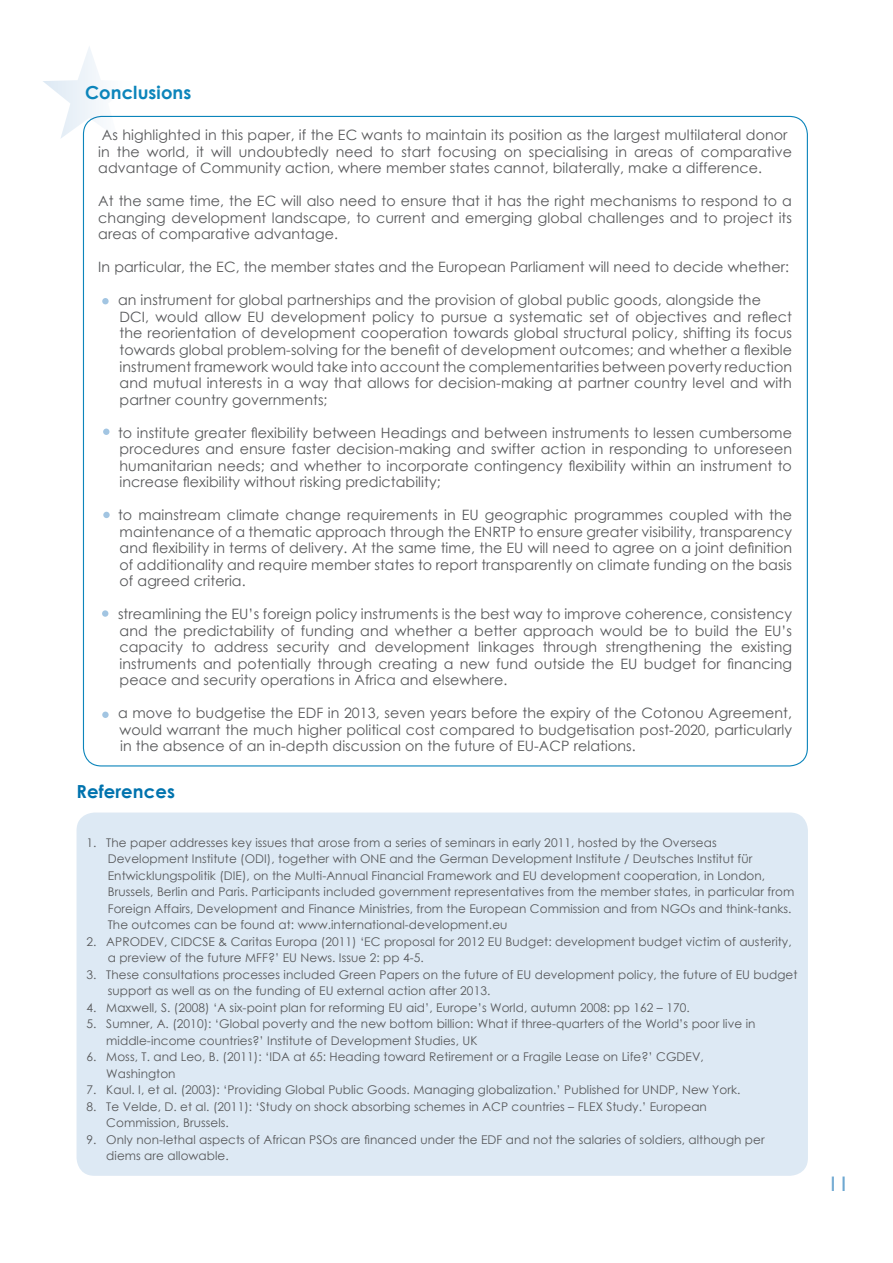
<style>
.page{position:relative;width:893px;height:1263px;background:#fff}
.page>*{position:absolute;margin:0;border:0;box-sizing:border-box;transform-origin:0 0}
.t1{font:21px "Gill Sans";color:#6da7d1}
.t2{font:700 18px "Century Gothic";letter-spacing:.005em;color:#0c85bb}
.t3{font:700 18px "Century Gothic";letter-spacing:.005em;color:#0073ae}
.t4{font:14.25px/16.5px "Century Gothic";letter-spacing:.005em;color:#57585a;text-align:justify}
.t5{font:12px/16.5px "Century Gothic";letter-spacing:.005em;color:#57585a}
</style>
<div class="page">
<div style="left:77px;top:812px;width:731px;height:364px;background:#dde9f4;border-radius:18px"></div>
<svg style="left:43px;top:47px;width:93px;height:92px"></svg>
<svg style="left:103px;top:429px;width:6px;height:6px"></svg>
<div style="left:102px;top:610px;width:6px;height:7px;background:#a2c5e2;border-radius:50%"></div>
<div style="left:102px;top:298px;width:7px;height:6px;background:#a2c5e2;border-radius:50%"></div>
<div style="left:102px;top:712px;width:7px;height:6px;background:#a2c5e2;border-radius:50%"></div>
<div style="left:103px;top:512px;width:7px;height:6px;background:#a2c5e2;border-radius:50%"></div>
<p class="t2" style="left:85px;top:78px;width:108px">Conclusions</p>
<p class="t4" style="left:98px;top:127px;width:695px;text-align:left">As highlighted in this paper, if the EC wants to maintain its position as the largest multilateral donor in the world, it will undoubtedly need to start focusing on specialising in areas of comparative advantage of Community action, where member states cannot, bilaterally, make a difference.</p>
<p class="t4" style="left:98px;top:193px;width:695px">At the same time, the EC will also need to ensure that it has the right mechanisms to respond to a changing development landscape, to current and emerging global challenges and to project its areas of comparative advantage.</p>
<p class="t4" style="left:98px;top:259px;width:692px">In particular, the EC, the member states and the European Parliament will need to decide whether:</p>
<p class="t4" style="left:118px;top:292px;width:675px;text-align:left">an instrument for global partnerships and the provision of global public goods, alongside the DCI, would allow EU development policy to pursue a systematic set of objectives and reflect the reorientation of development cooperation towards global structural policy, shifting its focus towards global problem-solving for the benefit of development outcomes; and whether a flexible instrument framework would take into account the complementarities between poverty reduction and mutual interests in a way that allows for decision-making at partner country level and with partner country governments;</p>
<p class="t4" style="left:118px;top:424px;width:675px">to institute greater flexibility between Headings and between instruments to lessen cumbersome procedures and ensure faster decision-making and swifter action in responding to unforeseen humanitarian needs; and whether to incorporate contingency flexibility within an instrument to increase flexibility without risking predictability;</p>
<p class="t4" style="left:118px;top:506px;width:675px">to mainstream climate change requirements in EU geographic programmes coupled with the maintenance of a thematic approach through the ENRTP to ensure greater visibility, transparency and flexibility in terms of delivery. At the same time, the EU will need to agree on a joint definition of additionality and require member states to report transparently on climate funding on the basis of agreed criteria.</p>
<p class="t4" style="left:118px;top:605px;width:675px">streamlining the EU’s foreign policy instruments is the best way to improve coherence, consistency and the predictability of funding and whether a better approach would be to build the EU’s capacity to address security and development linkages through strengthening the existing instruments and potentially through creating a new fund outside the EU budget for financing peace and security operations in Africa and elsewhere.</p>
<p class="t4" style="left:118px;top:704px;width:675px">a move to budgetise the EDF in 2013, seven years before the expiry of the Cotonou Agreement, would warrant the much higher political cost compared to budgetisation post-2020, particularly in the absence of an in-depth discussion on the future of EU-ACP relations.</p>
<p class="t3" style="left:77px;top:778px;width:100px">References</p>
<p class="t5" style="left:108px;top:834px;width:688px;text-indent:-21px">1. The paper addresses key issues that arose from a series of seminars in early 2011, hosted by the Overseas Development Institute (ODI), together with ONE and the German Development Institute / Deutsches Institut für Entwicklungspolitik (DIE), on the Multi-Annual Financial Framework and EU development cooperation, in London, Brussels, Berlin and Paris. Participants included government representatives from the member states, in particular from Foreign Affairs, Development and Finance Ministries, from the European Commission and from NGOs and think-tanks.<br>The outcomes can be found at: www.international-development.eu</p>
<p class="t5" style="left:108px;top:933px;width:685px;text-indent:-21px">2. APRODEV, CIDCSE &amp; Caritas Europa (2011) ‘EC proposal for 2012 EU Budget: development budget victim of austerity, a preview of the future MFF?’ EU News. Issue 2: pp 4-5.</p>
<p class="t5" style="left:108px;top:966px;width:691px;text-indent:-21px">3. These consultations processes included Green Papers on the future of EU development policy, the future of EU budget support as well as on the funding of EU external action after 2013.</p>
<p class="t5" style="left:87px;top:999px;width:605px">4. Maxwell, S. (2008) ‘A six-point plan for reforming EU aid’, Europe’s World, autumn 2008: pp 162 – 170.</p>
<p class="t5" style="left:106px;top:1015px;width:651px;text-indent:-20px">5. Sumner, A. (2010): ‘Global poverty and the new bottom billion: What if three-quarters of the World’s poor live in middle-income countries?’ Institute of Development Studies, UK</p>
<p class="t5" style="left:106px;top:1048px;width:599px;text-indent:-20px">6. Moss, T. and Leo, B. (2011): ‘IDA at 65: Heading toward Retirement or a Fragile Lease on Life?’ CGDEV,<br>Washington</p>
<p class="t5" style="left:87px;top:1081px;width:655px">7. Kaul. I, et al. (2003): ‘Providing Global Public Goods. Managing globalization.’ Published for UNDP, New York.</p>
<p class="t5" style="left:106px;top:1098px;width:602px;text-indent:-20px">8. Te Velde, D. et al. (2011): ‘Study on shock absorbing schemes in ACP countries – FLEX Study.’ European<br>Commission, Brussels.</p>
<p class="t5" style="left:106px;top:1131px;width:660px;text-indent:-20px">9. Only non-lethal aspects of African PSOs are financed under the EDF and not the salaries of soldiers, although per diems are allowable.</p>
<h1 class="t1" style="left:828px;top:1172px;width:23px">11</h1>
</div>
